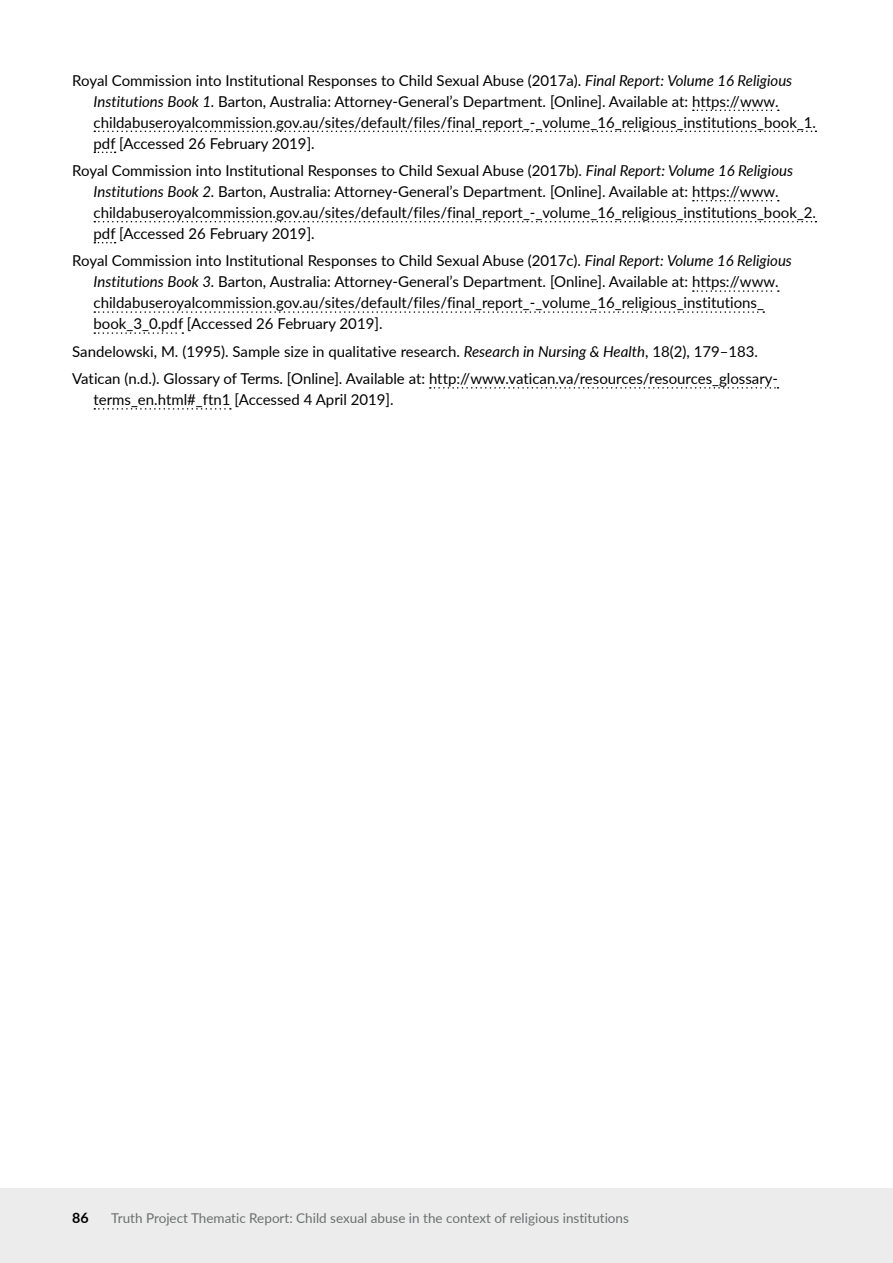
<style>
.page{position:relative;width:893px;height:1263px;background:#fff}
.page>*{position:absolute;margin:0;border:0;box-sizing:border-box;transform-origin:0 0}
.t1{font:15px/21px "Lato";color:#000}
.t2{font:700 14.25px "Lato";color:#000}
.t3{font:13.5px "Lato";color:#6c6e6e}
.s1{font-style:italic}
</style>
<div class="page">
<div style="left:0;top:1188px;width:893px;height:75px;background:#ececed"></div>
<svg style="left:94px;top:408px;width:137px;height:2px"></svg>
<svg style="left:430px;top:387px;width:348px;height:2px"></svg>
<svg style="left:94px;top:332px;width:89px;height:2px"></svg>
<svg style="left:94px;top:311px;width:670px;height:2px"></svg>
<svg style="left:693px;top:290px;width:86px;height:2px"></svg>
<svg style="left:94px;top:242px;width:22px;height:1px"></svg>
<svg style="left:94px;top:221px;width:722px;height:1px"></svg>
<svg style="left:693px;top:200px;width:86px;height:1px"></svg>
<svg style="left:94px;top:152px;width:22px;height:1px"></svg>
<svg style="left:94px;top:131px;width:722px;height:1px"></svg>
<svg style="left:693px;top:110px;width:86px;height:1px"></svg>
<p class="t1" style="left:94px;top:69px;width:724px;text-indent:-21px">Royal Commission into Institutional Responses to Child Sexual Abuse (2017a). <span class="s1">Final Report: Volume 16 Religious Institutions Book 1.</span> Barton, Australia: Attorney-General’s Department. [Online]. Available at: https://www. childabuseroyalcommission.gov.au/sites/default/files/final_report_-_volume_16_religious_institutions_book_1. pdf [Accessed 26 February 2019].</p>
<p class="t1" style="left:94px;top:159px;width:724px;text-indent:-21px">Royal Commission into Institutional Responses to Child Sexual Abuse (2017b). <span class="s1">Final Report: Volume 16 Religious Institutions Book 2.</span> Barton, Australia: Attorney-General’s Department. [Online]. Available at: https://www. childabuseroyalcommission.gov.au/sites/default/files/final_report_-_volume_16_religious_institutions_book_2. pdf [Accessed 26 February 2019].</p>
<p class="t1" style="left:94px;top:250px;width:700px;text-indent:-21px">Royal Commission into Institutional Responses to Child Sexual Abuse (2017c). <span class="s1">Final Report: Volume 16 Religious Institutions Book 3.</span> Barton, Australia: Attorney-General’s Department. [Online]. Available at: https://www. childabuseroyalcommission.gov.au/sites/default/files/final_report_-_volume_16_religious_institutions_ book_3_0.pdf [Accessed 26 February 2019].</p>
<p class="t1" style="left:72px;top:340px;width:687px">Sandelowski, M. (1995). Sample size in qualitative research. <span class="s1">Research in Nursing &amp; Health</span>, 18(2), 179–183.</p>
<p class="t1" style="left:93px;top:367px;width:686px;text-indent:-21px">Vatican (n.d.). Glossary of Terms. [Online]. Available at: http://www.vatican.va/resources/resources_glossary&shy;terms_en.html#_ftn1 [Accessed 4 April 2019].</p>
<p class="t2" style="left:72px;top:1207px;width:18px">86</p>
<p class="t3" style="left:111px;top:1208px;width:519px">Truth Project Thematic Report: Child sexual abuse in the context of religious institutions</p>
</div>
